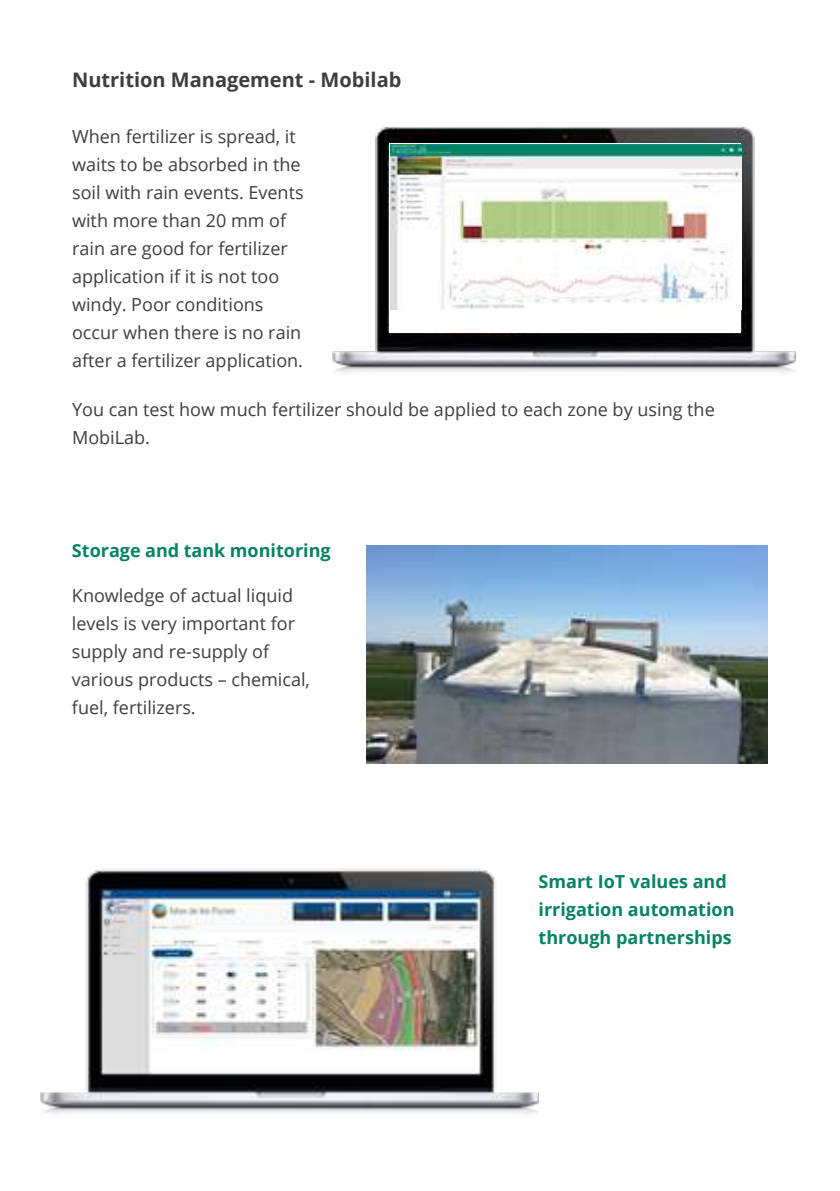
<style>
.page{position:relative;width:840px;height:1191px;background:#fff}
.page>*{position:absolute;margin:0;border:0;box-sizing:border-box;transform-origin:0 0}
.t1{font:700 20px "Open Sans";color:#3e3e3f}
.t2{font:18px/28px "Open Sans";color:#3e3e3f}
.t3{font:700 18px/28px "Open Sans";color:#058363}
</style>
<div class="page">
<img style="left:332px;top:126px;width:462px;height:247px">
<div style="left:389px;top:143px;width:351px;height:190px;background:#fff"></div>
<img style="left:390px;top:144px;width:350px;height:165px">
<img style="left:366px;top:545px;width:401px;height:218px">
<img style="left:40px;top:868px;width:498px;height:247px">
<hr style="left:839px;top:543px;width:1px;height:648px;background:#e6e7e9">
<p class="t1" style="left:72px;top:66px;width:330px">Nutrition Management - Mobilab</p>
<p class="t2" style="left:72px;top:122px;width:233px">When fertilizer is spread, it waits to be absorbed in the soil with rain events. Events with more than 20 mm of rain are good for fertilizer application if it is not too windy. Poor conditions occur when there is no rain after a fertilizer application.</p>
<p class="t2" style="left:72px;top:395px;width:644px">You can test how much fertilizer should be applied to each zone by using the<br>MobiLab.</p>
<p class="t3" style="left:72px;top:536px;width:260px">Storage and tank monitoring</p>
<p class="t2" style="left:72px;top:581px;width:239px">Knowledge of actual liquid levels is very important for supply and re-supply of various products – chemical, fuel, fertilizers.</p>
<p class="t3" style="left:538px;top:867px;width:197px">Smart IoT values and irrigation automation through partnerships</p>
</div>
